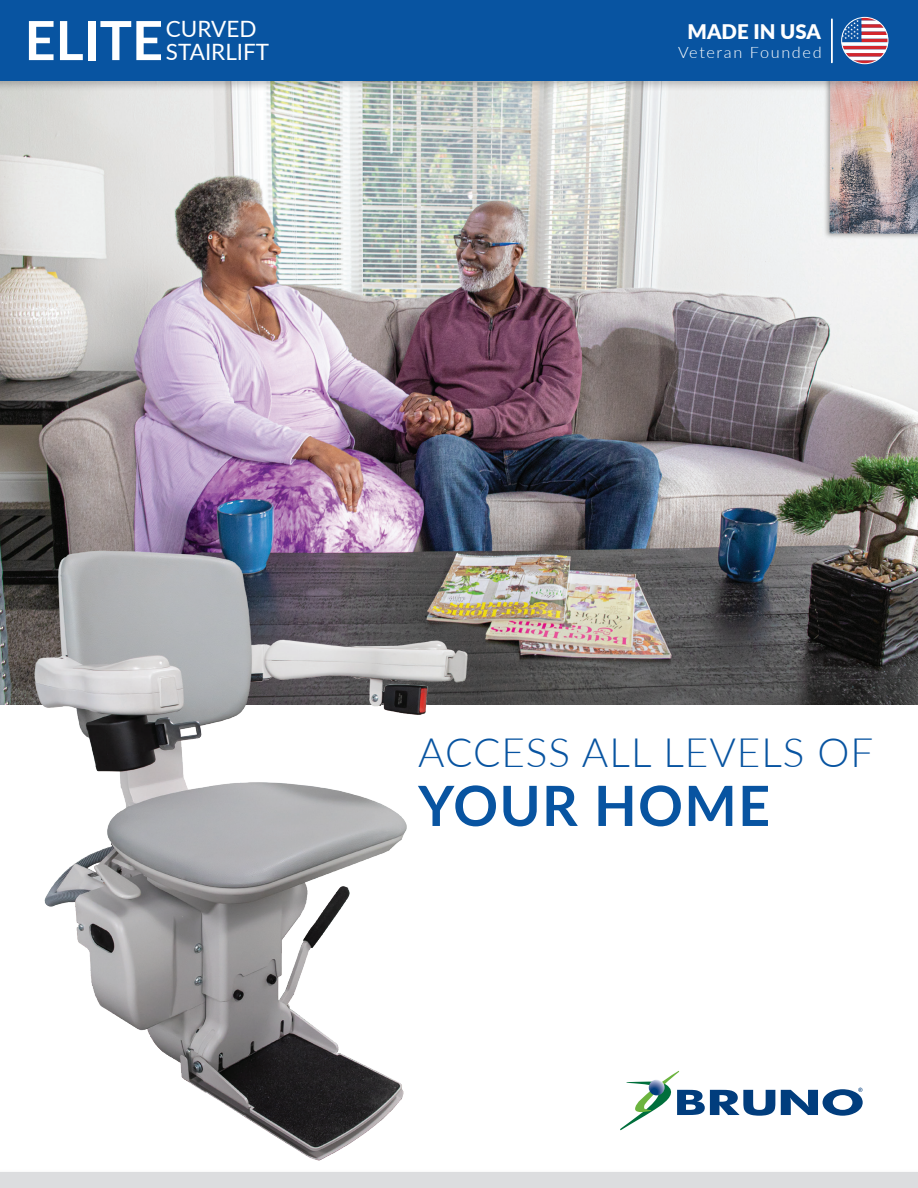
<style>
.page{position:relative;width:918px;height:1188px;background:#fff}
.page>*{position:absolute;margin:0;border:0;box-sizing:border-box;transform-origin:0 0}
.t1{font:700 55.5px "Lato";letter-spacing:.025em;color:#0854a1}
.t2{font:700 54px "Lato";color:#fff}
.t3{font:300 40.5px "Lato";letter-spacing:.025em;color:#0854a1}
.t4{font:22.5px/22.5px "Lato";color:#fff}
.t5{font:900 20.1px "Lato";color:#fff}
.t6{font:300 15.75px "Lato";letter-spacing:.1em;color:#fff;scale:1.04 1}
</style>
<div class="page">
<div style="left:0;top:1168px;width:918px;height:20px;background:#231f20;opacity:.27"></div>
<div style="left:0;top:1173px;width:918px;height:15px;background:#dcdddf"></div>
<img style="left:0;top:92px;width:918px;height:613px">
<div style="left:0;top:0;width:918px;height:92px;background:#231f20;opacity:.27"></div>
<div style="left:0;top:0;width:918px;height:81px;background:#0854a1"></div>
<img style="left:20px;top:538px;width:476px;height:623px">
<svg style="left:620px;top:1071px;width:243px;height:60px"></svg>
<div style="left:832px;top:19px;width:1px;height:44px;border:1px solid #fff"></div>
<svg style="left:842px;top:17px;width:46px;height:47px"></svg>
<div style="left:841px;top:17px;width:47px;height:47px;border:1px solid #fff;border-radius:50%"></div>
<h2 class="t2" style="left:25px;top:1px;width:140px">ELITE</h2>
<p class="t4" style="left:166px;top:17px;width:105px">CURVED<br>STAIRLIFT</p>
<p class="t5" style="left:688px;top:17px;width:135px">MADE IN USA</p>
<p class="t6" style="left:678px;top:41px;width:140px">Veteran Founded</p>
<p class="t3" style="left:418px;top:725px;width:457px">ACCESS ALL LEVELS OF</p>
<h1 class="t1" style="left:418px;top:765px;width:353px">YOUR HOME</h1>
</div>
